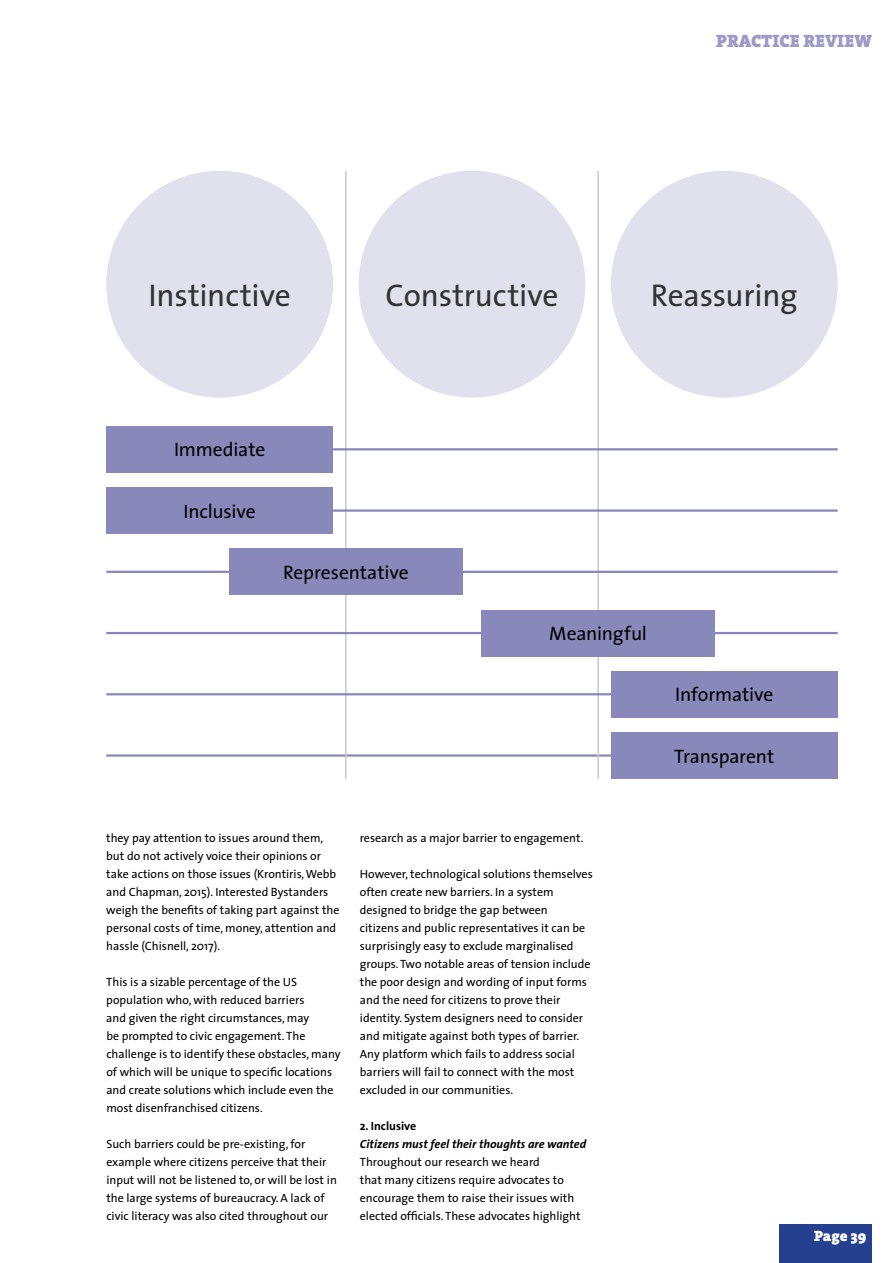
<style>
.page{position:relative;width:893px;height:1263px;background:#fff}
.page>*{position:absolute;margin:0;border:0;box-sizing:border-box;transform-origin:0 0}
.t1{font:31.5px "The Sans";letter-spacing:-.005em;color:#303432}
.t2{font:19.5px "The Sans";letter-spacing:-.01em;color:#000}
.t3{font:18px "The Serif Black Caps";color:#9b9bc5}
.t4{font:900 15px "The Serif";color:#fff}
.t5{font:12px/18px "The Sans";color:#000}
.t6{font:italic 700 12px "The Sans";color:#000}
.t7{font:700 12px "The Sans";color:#000}
</style>
<div class="page">
<div style="left:780px;top:1225px;width:92px;height:38px;background:#25408f"></div>
<hr style="left:106px;top:754px;width:732px;height:3px;background:#8889ba">
<div style="left:106px;top:171px;width:227px;height:227px;background:#e1e0ed;border-radius:50%"></div>
<div style="left:359px;top:171px;width:226px;height:227px;background:#e1e0ed;border-radius:50%"></div>
<div style="left:611px;top:171px;width:227px;height:227px;background:#e1e0ed;border-radius:50%"></div>
<hr style="left:345px;top:171px;width:2px;height:608px;background:#c8c7df">
<hr style="left:597px;top:171px;width:2px;height:608px;background:#c8c7df">
<hr style="left:106px;top:448px;width:732px;height:2px;background:#8889ba">
<div style="left:106px;top:426px;width:227px;height:47px;background:#8889ba"></div>
<hr style="left:106px;top:509px;width:732px;height:3px;background:#8889ba">
<div style="left:106px;top:487px;width:227px;height:47px;background:#8889ba"></div>
<hr style="left:106px;top:571px;width:732px;height:2px;background:#8889ba">
<div style="left:229px;top:548px;width:234px;height:47px;background:#8889ba"></div>
<hr style="left:106px;top:693px;width:732px;height:2px;background:#8889ba">
<div style="left:611px;top:671px;width:227px;height:47px;background:#8889ba"></div>
<hr style="left:106px;top:632px;width:732px;height:2px;background:#8889ba">
<div style="left:481px;top:610px;width:234px;height:46px;background:#8889ba"></div>
<div style="left:611px;top:732px;width:227px;height:47px;background:#8889ba"></div>
<h3 class="t3" style="left:716px;top:25px;width:157px">PRACTICE REVIEW</h3>
<h1 class="t1" style="left:149px;top:269px;width:144px">Instinctive</h1>
<h1 class="t1" style="left:386px;top:269px;width:174px">Constructive</h1>
<h1 class="t1" style="left:651px;top:269px;width:148px">Reassuring</h1>
<h2 class="t2" style="left:174px;top:434px;width:93px">Immediate</h2>
<h2 class="t2" style="left:184px;top:495px;width:74px">Inclusive</h2>
<h2 class="t2" style="left:283px;top:556px;width:127px">Representative</h2>
<h2 class="t2" style="left:549px;top:617px;width:99px">Meaningful</h2>
<p class="t5" style="left:106px;top:829px;width:235px">they pay attention to issues around them, but do not actively voice their opinions or take actions on those issues (Krontiris,Webb and Chapman, 2015). Interested Bystanders weigh the benefits of taking part against the personal costs of time, money, attention and hassle (Chisnell, 2017).</p>
<p class="t5" style="left:106px;top:973px;width:236px">This is a sizable percentage of the US population who, with reduced barriers<br>and given the right circumstances, may<br>be prompted to civic engagement. The challenge is to identify these obstacles, many of which will be unique to specific locations and create solutions which include even the most disenfranchised citizens.</p>
<p class="t5" style="left:106px;top:1135px;width:232px">Such barriers could be pre-existing, for example where citizens perceive that their input will not be listened to, or will be lost in the large systems of bureaucracy. A lack of civic literacy was also cited throughout our</p>
<p class="t5" style="left:360px;top:829px;width:225px">research as a major barrier to engagement.</p>
<p class="t5" style="left:360px;top:865px;width:234px">However, technological solutions themselves often create new barriers. In a system designed to bridge the gap between<br>citizens and public representatives it can be surprisingly easy to exclude marginalised groups. Two notable areas of tension include the poor design and wording of input forms and the need for citizens to prove their identity. System designers need to consider and mitigate against both types of barrier.<br>Any platform which fails to address social barriers will fail to connect with the most excluded in our communities.</p>
<p class="t7" style="left:360px;top:1116px;width:58px">2. Inclusive</p>
<p class="t6" style="left:360px;top:1134px;width:228px">Citizens must feel their thoughts are wanted</p>
<p class="t5" style="left:360px;top:1153px;width:222px">Throughout our research we heard<br>that many citizens require advocates to encourage them to raise their issues with elected officials. These advocates highlight</p>
<h2 class="t2" style="left:675px;top:679px;width:100px">Informative</h2>
<h2 class="t2" style="left:674px;top:740px;width:101px">Transparent</h2>
<p class="t4" style="left:814px;top:1223px;width:54px">Page 39</p>
</div>
